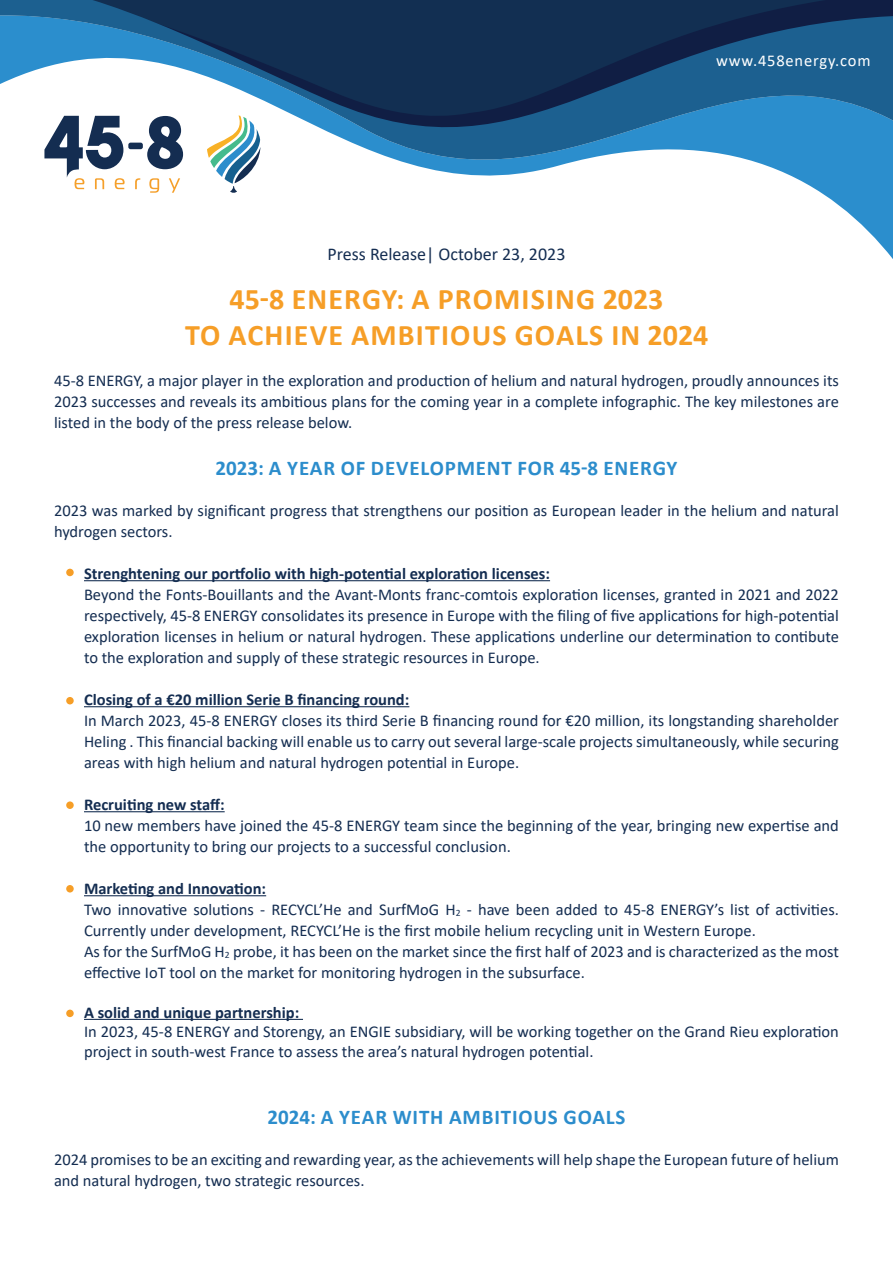
<style>
.page{position:relative;width:893px;height:1263px;background:#fff}
.page>*{position:absolute;margin:0;border:0;box-sizing:border-box;transform-origin:0 0}
.t1{font:700 30px/36px "Calibri";letter-spacing:.04em;color:#f69e27;text-align:center}
.t2{font:700 21px "Calibri";letter-spacing:.04em;color:#2c8dcc}
.t3{font:18px "Calibri";color:#142d51}
.t4{font:16.5px/21px "Calibri";color:#142d51}
.t5{font:700 16.5px "Calibri";color:#142d51}
.t6{font:16.5px "Calibri";letter-spacing:.05em;color:#fff}
.s1{font-weight:700}
.s2{font-size:9.6px}
</style>
<div class="page">
<hr style="left:84px;top:580px;width:466px;height:1px;background:#142d51">
<hr style="left:84px;top:706px;width:325px;height:1px;background:#142d51">
<hr style="left:84px;top:811px;width:141px;height:1px;background:#142d51">
<hr style="left:84px;top:895px;width:182px;height:1px;background:#142d51">
<hr style="left:84px;top:1019px;width:219px;height:1px;background:#142d51">
<svg style="left:0;top:0;width:893px;height:236px"></svg>
<div style="left:66px;top:569px;width:8px;height:7px;background:#f69e27;border-radius:50%"></div>
<div style="left:66px;top:697px;width:8px;height:7px;background:#f69e27;border-radius:50%"></div>
<div style="left:66px;top:801px;width:8px;height:8px;background:#f69e27;border-radius:50%"></div>
<div style="left:66px;top:885px;width:8px;height:7px;background:#f69e27;border-radius:50%"></div>
<div style="left:66px;top:1010px;width:8px;height:7px;background:#f69e27;border-radius:50%"></div>
<p class="t6" style="left:716px;top:49px;width:156px">www.458energy.com</p>
<p class="t3" style="left:328px;top:241px;width:239px">Press Release| October 23, 2023</p>
<h1 class="t1" style="left:185px;top:281px;width:525px">45-8 ENERGY: A PROMISING 2023<br>TO ACHIEVE AMBITIOUS GOALS IN 2024</h1>
<p class="t4" style="left:54px;top:370px;width:786px;text-align:justify">45-8 ENERGY, a major player in the exploration and production of helium and natural hydrogen, proudly announces its 2023 successes and reveals its ambitious plans for the coming year in a complete infographic. The key milestones are listed in the body of the press release below.</p>
<p class="t2" style="left:215px;top:453px;width:464px">2023: A YEAR OF DEVELOPMENT FOR 45-8 ENERGY</p>
<p class="t4" style="left:54px;top:499px;width:786px">2023 was marked by significant progress that strengthens our position as European leader in the helium and natural hydrogen sectors.</p>
<p class="t5" style="left:84px;top:562px;width:468px">Strenghtening our portfolio with high-potential exploration licenses:</p>
<p class="t4" style="left:84px;top:583px;width:756px;text-align:justify">Beyond the Fonts-Bouillants and the Avant-Monts franc-comtois exploration licenses, granted in 2021 and 2022 respectively, 45-8 ENERGY consolidates its presence in Europe with the filing of five applications for high-potential exploration licenses in helium or natural hydrogen. These applications underline our determination to contibute to the exploration and supply of these strategic resources in Europe.</p>
<p class="t5" style="left:84px;top:688px;width:327px">Closing of a €20 million Serie B financing round:</p>
<p class="t4" style="left:84px;top:709px;width:756px;text-align:justify">In March 2023, 45-8 ENERGY closes its third Serie B financing round for €20 million, its longstanding shareholder Heling . This financial backing will enable us to carry out several large-scale projects simultaneously, while securing areas with high helium and natural hydrogen potential in Europe.</p>
<p class="t5" style="left:84px;top:793px;width:142px">Recruiting new staff:</p>
<p class="t4" style="left:84px;top:814px;width:756px">10 new members have joined the 45-8 ENERGY team since the beginning of the year, bringing new expertise and the opportunity to bring our projects to a successful conclusion.</p>
<p class="t4" style="left:84px;top:877px;width:756px"><span class="s1">Marketing and Innovation:<br></span>Two innovative solutions - RECYCL’He and SurfMoG H<span class="s2">2</span> - have been added to 45-8 ENERGY’s list of activities.<br>Currently under development, RECYCL’He is the first mobile helium recycling unit in Western Europe.<br>As for the SurfMoG H<span class="s2">2</span> probe, it has been on the market since the first half of 2023 and is characterized as the most effective IoT tool on the market for monitoring hydrogen in the subsurface.</p>
<p class="t5" style="left:84px;top:1000px;width:217px">A solid and unique partnership:</p>
<p class="t4" style="left:84px;top:1021px;width:756px;line-height:19.8px">In 2023, 45-8 ENERGY and Storengy, an ENGIE subsidiary, will be working together on the Grand Rieu exploration project in south-west France to assess the area’s natural hydrogen potential.</p>
<p class="t2" style="left:267px;top:1102px;width:360px">2024: A YEAR WITH AMBITIOUS GOALS</p>
<p class="t4" style="left:54px;top:1148px;width:786px">2024 promises to be an exciting and rewarding year, as the achievements will help shape the European future of helium and natural hydrogen, two strategic resources.</p>
</div>
